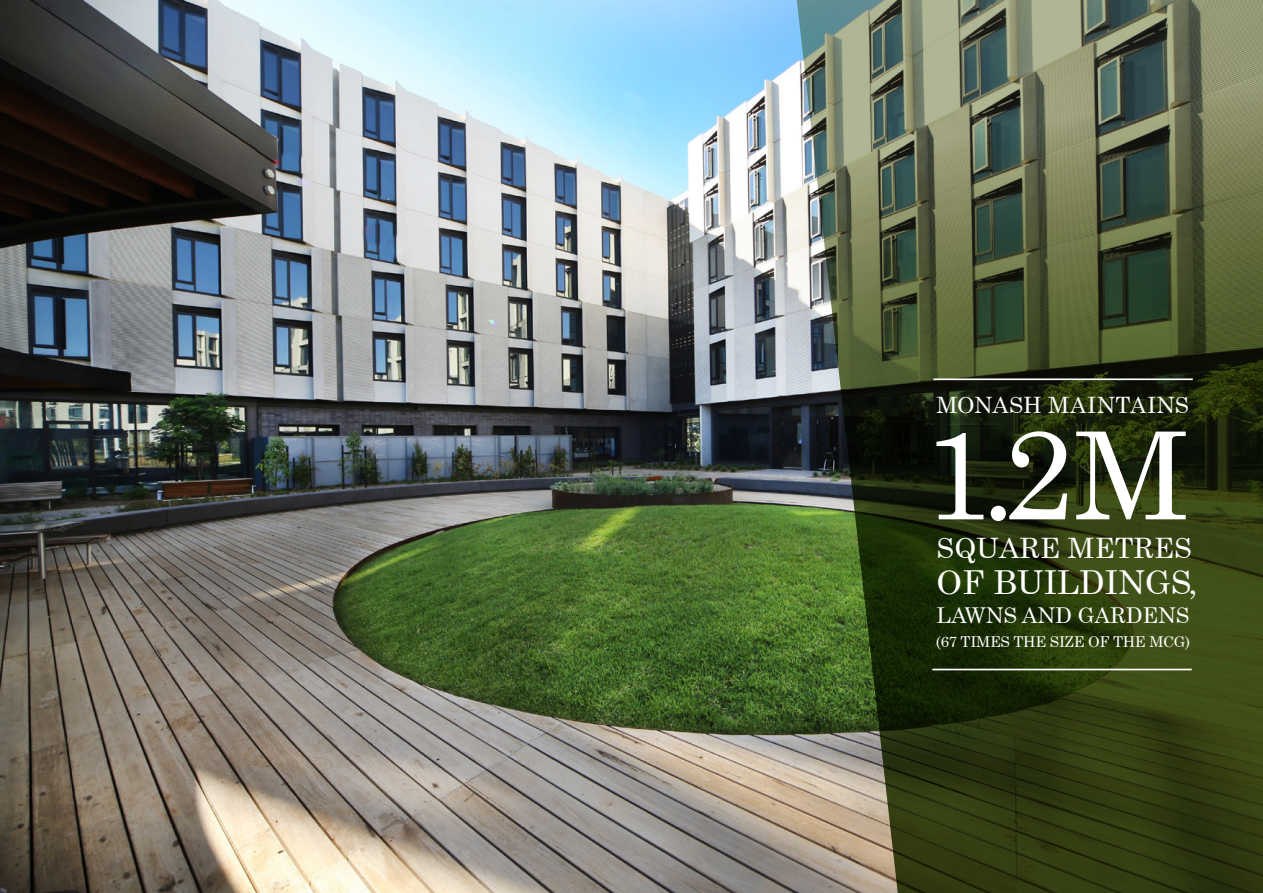
<style>
.page{position:relative;width:1263px;height:893px;background:#fff}
.page>*{position:absolute;margin:0;border:0;box-sizing:border-box;transform-origin:0 0}
.t1{font:127.5px "Century Schoolbook";color:#fff}
.t2{font:33px "Century Schoolbook";color:#fff}
.t3{font:28.2px "Century Schoolbook";color:#fff}
.t4{font:22.5px "Century Schoolbook";letter-spacing:.015em;color:#fff}
.t5{font:21.75px "Century Schoolbook";letter-spacing:-.005em;color:#fff}
.t6{font:15px "Century Schoolbook";letter-spacing:-.02em;color:#fff}
.s1{font-size:121.5px}
.s2{font-size:33.45px}
</style>
<div class="page">
<img style="left:0;top:0;width:795px;height:893px">
<img style="left:795px;top:0;width:468px;height:893px">
<hr style="left:932px;top:669px;width:260px;height:1px;background:#fff">
<hr style="left:933px;top:378px;width:260px;height:2px;background:#fff">
<h3 class="t4" style="left:936px;top:391px;width:254px">MONASH MAINTAINS</h3>
<h1 class="t1" style="left:922px;top:394px;width:268px">1.2<span class="s1">M</span></h1>
<h3 class="t3" style="left:936px;top:530px;width:257px">SQUARE METRES</h3>
<h2 class="t2" style="left:936px;top:562px;width:263px">OF BUILDINGS<span class="s2">,</span></h2>
<h3 class="t5" style="left:936px;top:602px;width:254px">LAWNS AND GARDENS</h3>
<p class="t6" style="left:936px;top:633px;width:256px">(67 TIMES THE SIZE OF THE MCG)</p>
</div>
